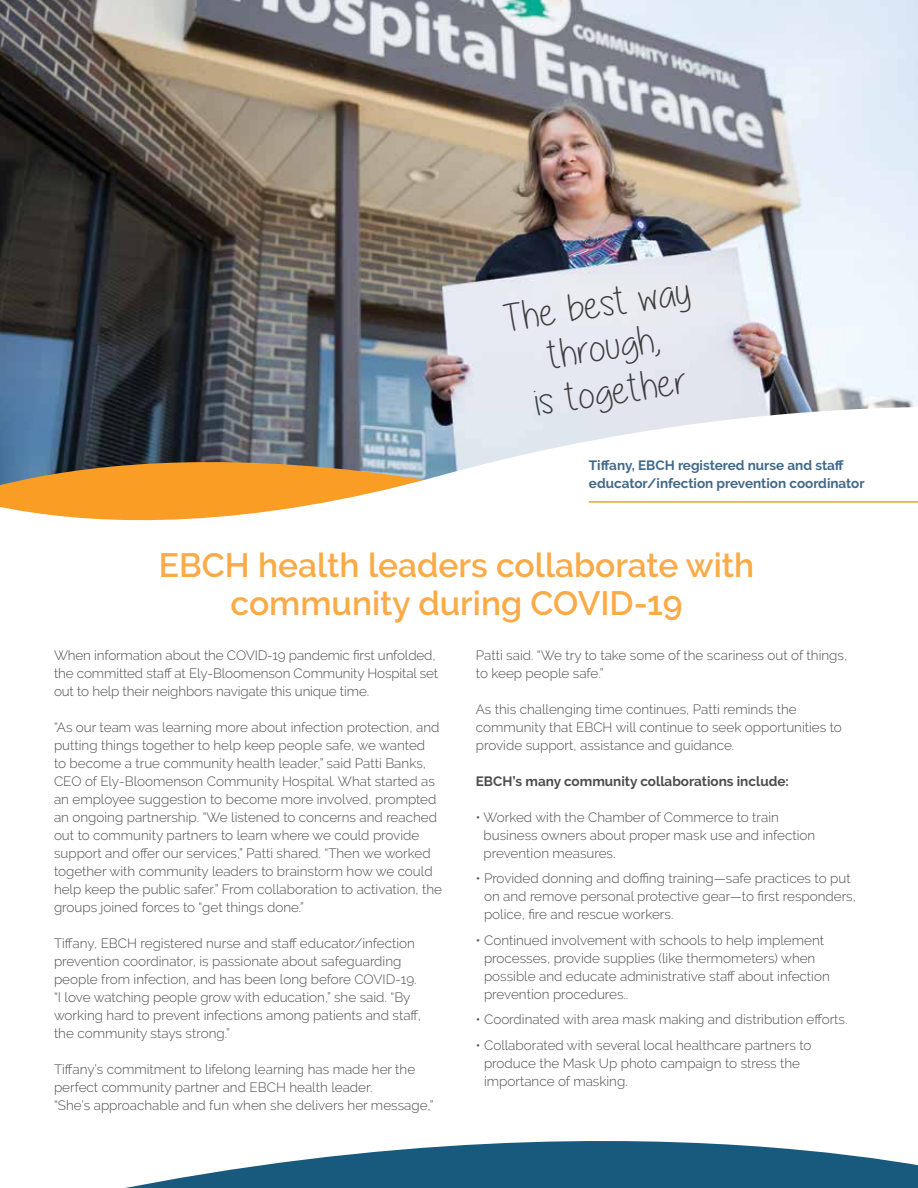
<style>
.page{position:relative;width:918px;height:1188px;background:#fff}
.page>*{position:absolute;margin:0;border:0;box-sizing:border-box;transform-origin:0 0}
.t1{font:39px/44px "Alittlesunshine";color:#3d3c3e;text-align:center;scale:1.11 1}
.t2{font:600 33.6px/37.5px "Raleway";color:#faaa47;text-align:center}
.t3{font:300 13.5px/18px "Raleway";color:#4d4d4f}
.t4{font:700 13.5px/18px "Raleway";color:#41698a}
.t5{font:700 13.5px "Raleway";color:#4d4d4f}
</style>
<div class="page">
<img style="left:0;top:0;width:918px;height:382px">
<svg style="left:0;top:382px;width:918px;height:139px"></svg>
<hr style="left:589px;top:501px;width:329px;height:2px;background:#f99d25">
<svg style="left:125px;top:1141px;width:793px;height:47px;fill:#175a7e"></svg>
<h1 class="t1" style="left:502px;top:298px;width:170px;rotate:-9deg">The best way through,<br>is together</h1>
<p class="t4" style="left:589px;top:457px;width:277px">Tiffany, EBCH registered nurse and staff educator/infection prevention coordinator</p>
<h2 class="t2" style="left:159px;top:547px;width:597px">EBCH health leaders collaborate with community during COVID-19</h2>
<p class="t3" style="left:54px;top:646px;width:386px">When information about the COVID-19 pandemic first unfolded, the committed staff at Ely-Bloomenson Community Hospital set out to help their neighbors navigate this unique time.</p>
<p class="t3" style="left:54px;top:718px;width:390px">“As our team was learning more about infection protection, and putting things together to help keep people safe, we wanted<br>to become a true community health leader,” said Patti Banks, CEO of Ely-Bloomenson Community Hospital. What started as an employee suggestion to become more involved, prompted an ongoing partnership. “We listened to concerns and reached out to community partners to learn where we could provide support and offer our services,” Patti shared. “Then we worked together with community leaders to brainstorm how we could help keep the public safer.” From collaboration to activation, the groups joined forces to “get things done.”</p>
<p class="t3" style="left:54px;top:934px;width:368px">Tiffany, EBCH registered nurse and staff educator/infection prevention coordinator, is passionate about safeguarding people from infection, and has been long before COVID-19. “I love watching people grow with education,” she said. “By working hard to prevent infections among patients and staff, the community stays strong.”</p>
<p class="t3" style="left:54px;top:1060px;width:381px">Tiffany’s commitment to lifelong learning has made her the perfect community partner and EBCH health leader.<br>“She’s approachable and fun when she delivers her message,”</p>
<p class="t3" style="left:476px;top:646px;width:373px">Patti said. “We try to take some of the scariness out of things, to keep people safe.”</p>
<p class="t3" style="left:476px;top:700px;width:368px">As this challenging time continues, Patti reminds the community that EBCH will continue to seek opportunities to provide support, assistance and guidance.</p>
<p class="t5" style="left:476px;top:773px;width:314px">EBCH’s many community collaborations include:</p>
<p class="t3" style="left:484px;top:808px;width:333px;text-indent:-8px">• Worked with the Chamber of Commerce to train business owners about proper mask use and infection prevention measures.</p>
<p class="t3" style="left:484px;top:870px;width:373px;text-indent:-8px">• Provided donning and doffing training—safe practices to put on and remove personal protective gear—to first responders, police, fire and rescue workers.</p>
<p class="t3" style="left:484px;top:931px;width:347px;text-indent:-8px">• Continued involvement with schools to help implement processes, provide supplies (like thermometers) when possible and educate administrative staff about infection prevention procedures..</p>
<p class="t3" style="left:476px;top:1010px;width:373px">• Coordinated with area mask making and distribution efforts.</p>
<p class="t3" style="left:484px;top:1036px;width:329px;text-indent:-8px">• Collaborated with several local healthcare partners to produce the Mask Up photo campaign to stress the importance of masking.</p>
</div>
